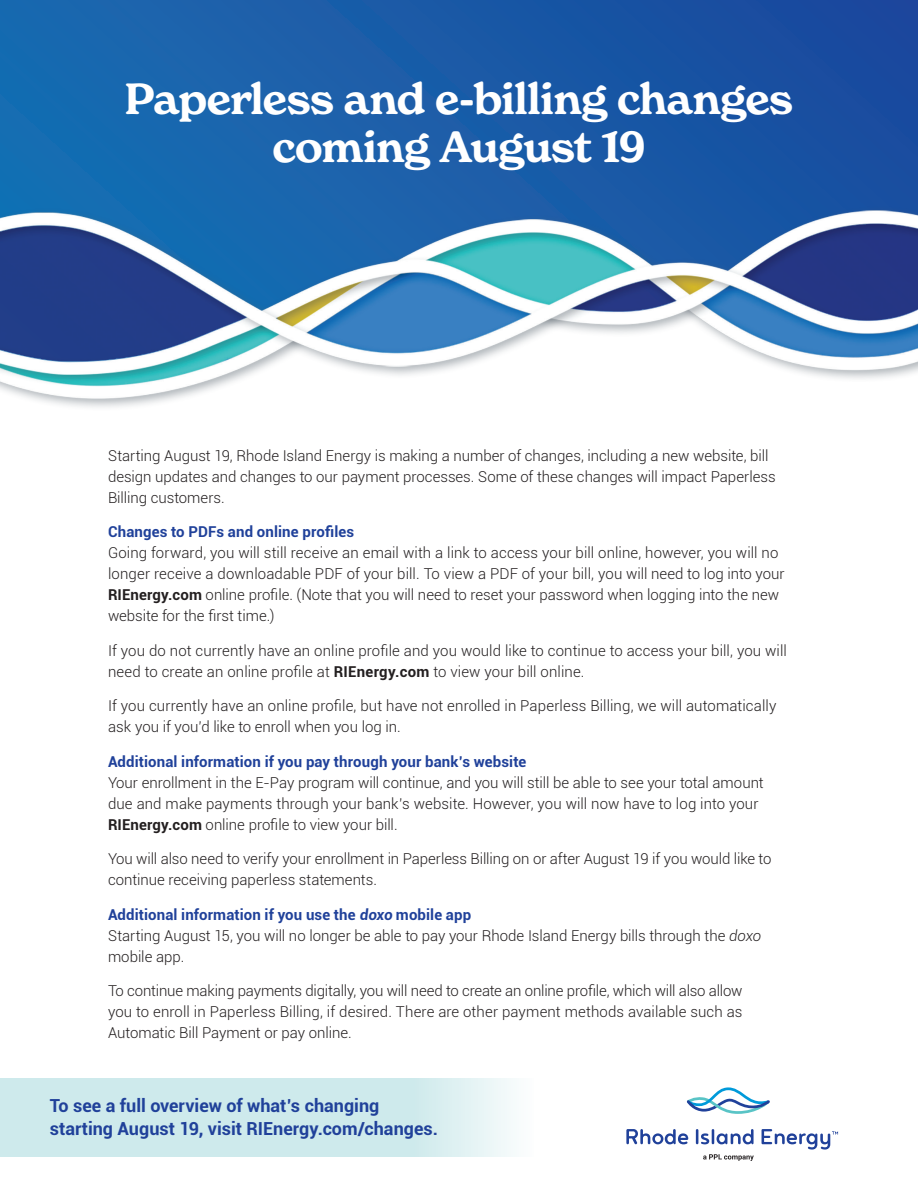
<style>
.page{position:relative;width:918px;height:1188px;background:#fff}
.page>*{position:absolute;margin:0;border:0;box-sizing:border-box;transform-origin:0 0}
.t1{font:600 42.75px/47.8px "New Spirit";letter-spacing:-.015em;color:#fff;text-align:center}
.t2{font:700 18px/22.5px "Roboto";color:#20419a}
.t3{font:300 15px/21px "Roboto";color:#231f20}
.s1{font-weight:700;color:#20419a}
.s2{font-weight:700}
.s3{font-style:italic}
</style>
<div class="page">
<svg style="left:0;top:1078px;width:511px;height:78px;background:#d1ebed"></svg>
<svg style="left:626px;top:1129px;width:62px;height:15px"></svg>
<svg style="left:696px;top:1129px;width:58px;height:15px"></svg>
<svg style="left:687px;top:1087px;width:83px;height:27px"></svg>
<svg style="left:703px;top:1154px;width:51px;height:7px"></svg>
<svg style="left:762px;top:1129px;width:76px;height:21px"></svg>
<img style="left:0;top:6px;width:918px;height:402px">
<p class="t1" style="left:125px;top:75px;width:670px">Paperless and e-billing changes coming August 19</p>
<p class="t3" style="left:108px;top:444px;width:669px">Starting August 19, Rhode Island Energy is making a number of changes, including a new website, bill design updates and changes to our payment processes. Some of these changes will impact Paperless<br>Billing customers.</p>
<p class="t3" style="left:108px;top:521px;width:678px"><span class="s1">Changes to PDFs and online profiles<br></span>Going forward, you will still receive an email with a link to access your bill online, however, you will no longer receive a downloadable PDF of your bill. To view a PDF of your bill, you will need to log into your <span class="s2">RIEnergy.com</span> online profile. (Note that you will need to reset your password when logging into the new website for the first time.)</p>
<p class="t3" style="left:108px;top:639px;width:680px">If you do not currently have an online profile and you would like to continue to access your bill, you will need to create an online profile at <span class="s2">RIEnergy.com</span> to view your bill online.</p>
<p class="t3" style="left:108px;top:695px;width:670px">If you currently have an online profile, but have not enrolled in Paperless Billing, we will automatically ask you if you’d like to enroll when you log in.</p>
<p class="t3" style="left:108px;top:750px;width:657px"><span class="s1">Additional information if you pay through your bank’s website<br></span>Your enrollment in the E-Pay program will continue, and you will still be able to see your total amount due and make payments through your bank’s website. However, you will now have to log into your <span class="s2">RIEnergy.com</span> online profile to view your bill.</p>
<p class="t3" style="left:108px;top:848px;width:665px">You will also need to verify your enrollment in Paperless Billing on or after August 19 if you would like to continue receiving paperless statements.</p>
<p class="t3" style="left:108px;top:903px;width:655px"><span class="s1">Additional information if you use the doxo mobile app<br></span>Starting August 15, you will no longer be able to pay your Rhode Island Energy bills through the <span class="s3">doxo </span>mobile app.</p>
<p class="t3" style="left:108px;top:980px;width:636px;text-align:justify">To continue making payments digitally, you will need to create an online profile, which will also allow you to enroll in Paperless Billing, if desired. There are other payment methods available such as Automatic Bill Payment or pay online.</p>
<p class="t2" style="left:50px;top:1094px;width:390px">To see a full overview of what’s changing starting August 19, visit RIEnergy.com/changes.</p>
</div>
